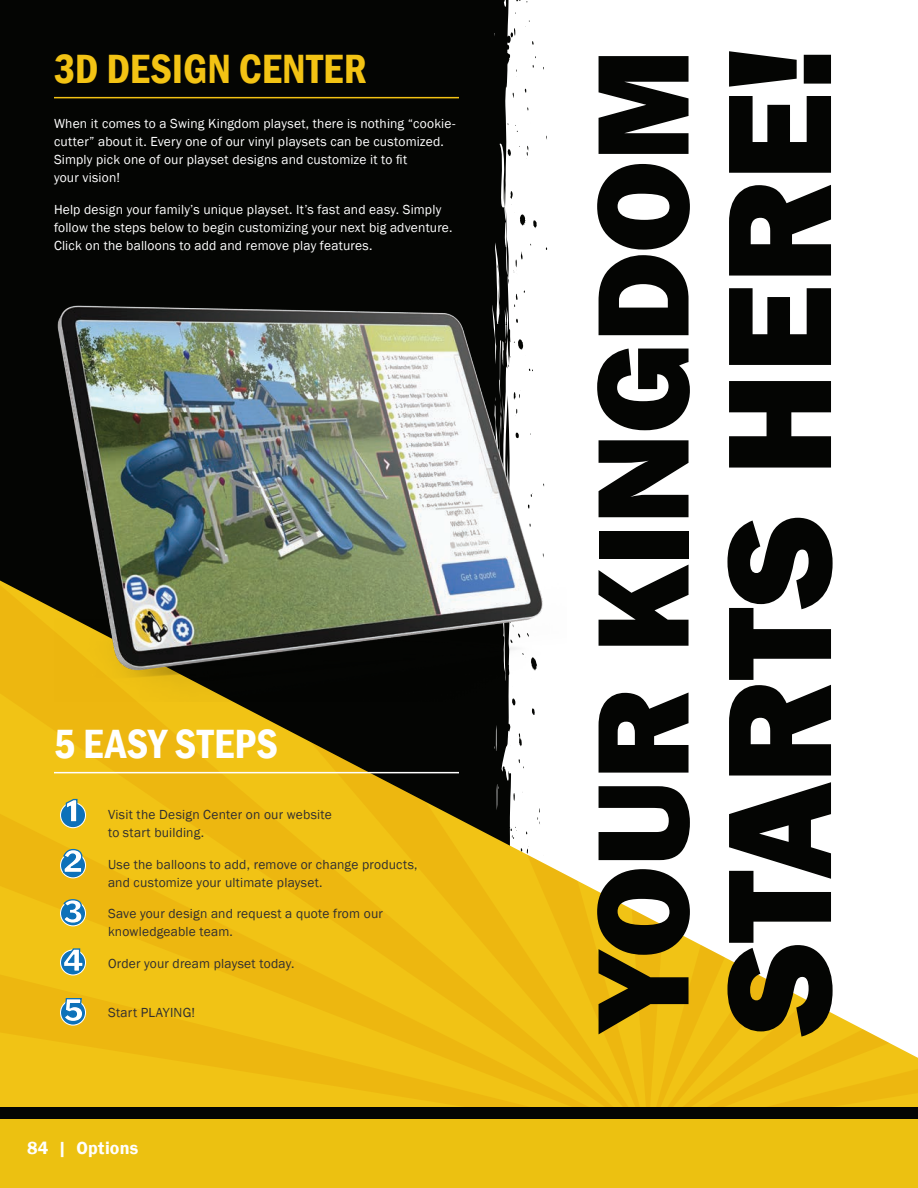
<style>
.page{position:relative;width:918px;height:1188px;background:#fff}
.page>*{position:absolute;margin:0;border:0;box-sizing:border-box;transform-origin:0 0}
.t1{font:800 153px "Franklin Gothic";letter-spacing:-.015em;color:#040503}
.t2{font:800 135px "Franklin Gothic";letter-spacing:-.01em;color:#040503}
.t3{font:600 condensed 42px "Franklin Gothic";color:#f3c314}
.t4{font:600 condensed 42px "Franklin Gothic";letter-spacing:.01em;color:#fff}
.t5{font:600 18px "Franklin Gothic";letter-spacing:.015em;color:#fff}
.t6{font:13.5px/18px "Franklin Gothic";letter-spacing:.015em;color:#fff}
.t7{font:13.5px/18px "Franklin Gothic";letter-spacing:.015em;color:#312f30}
</style>
<div class="page">
<div style="left:0;top:1107px;width:918px;height:81px;background:#ecc111"></div>
<div style="left:0;top:1107px;width:918px;height:11px;background:#040503"></div>
<div style="left:0;top:0;width:511px;height:580px;background:#040503"></div>
<svg style="left:510px;top:191px;width:3px;height:14px"></svg>
<svg style="left:533px;top:220px;width:4px;height:8px"></svg>
<svg style="left:520px;top:214px;width:6px;height:12px"></svg>
<svg style="left:508px;top:251px;width:15px;height:19px"></svg>
<svg style="left:507px;top:146px;width:13px;height:10px"></svg>
<svg style="left:510px;top:28px;width:6px;height:10px"></svg>
<svg style="left:527px;top:145px;width:2px;height:11px"></svg>
<hr style="left:54px;top:97px;width:405px;height:1px;background:#f3c314">
<svg style="left:648px;top:917px;width:270px;height:190px"></svg>
<svg style="left:0;top:580px;width:162px;height:527px;background:#ecbb12"></svg>
<svg style="left:162px;top:702px;width:242px;height:405px;background:#ddb012"></svg>
<svg style="left:404px;top:702px;width:244px;height:405px"></svg>
<img style="left:54px;top:270px;width:491px;height:432px">
<svg style="left:60px;top:798px;width:26px;height:30px"></svg>
<svg style="left:60px;top:848px;width:26px;height:30px"></svg>
<svg style="left:60px;top:898px;width:26px;height:28px"></svg>
<svg style="left:60px;top:948px;width:26px;height:28px"></svg>
<svg style="left:60px;top:997px;width:26px;height:29px"></svg>
<hr style="left:54px;top:772px;width:405px;height:1px;background:#fff">
<h3 class="t3" style="left:54px;top:41px;width:314px">3D DESIGN CENTER</h3>
<p class="t6" style="left:54px;top:115px;width:403px">When it comes to a Swing Kingdom playset, there is nothing “cookie&shy;cutter” about it. Every one of our vinyl playsets can be customized.<br>Simply pick one of our playset designs and customize it to fit<br>your vision!</p>
<p class="t6" style="left:54px;top:201px;width:400px">Help design your family’s unique playset. It’s fast and easy. Simply follow the steps below to begin customizing your next big adventure.<br>Click on the balloons to add and remove play features.</p>
<h3 class="t4" style="left:54px;top:716px;width:225px">5 EASY STEPS</h3>
<p class="t7" style="left:108px;top:806px;width:225px">Visit the Design Center on our website to start building.</p>
<p class="t7" style="left:108px;top:856px;width:311px">Use the balloons to add, remove or change products, and customize your ultimate playset.</p>
<p class="t7" style="left:108px;top:905px;width:276px">Save your design and request a quote from our knowledgeable team.</p>
<p class="t7" style="left:108px;top:955px;width:188px">Order your dream playset today.</p>
<p class="t7" style="left:108px;top:1004px;width:89px">Start PLAYING!</p>
<h3 class="t5" style="left:27px;top:1137px;width:113px">84 | Options</h3>
<h2 class="t2" style="left:556px;top:1032px;width:985px;rotate:-90deg">YOUR KINGDOM</h2>
<h1 class="t1" style="left:681px;top:1035px;width:991px;rotate:-90deg">STARTS HERE!</h1>
</div>
